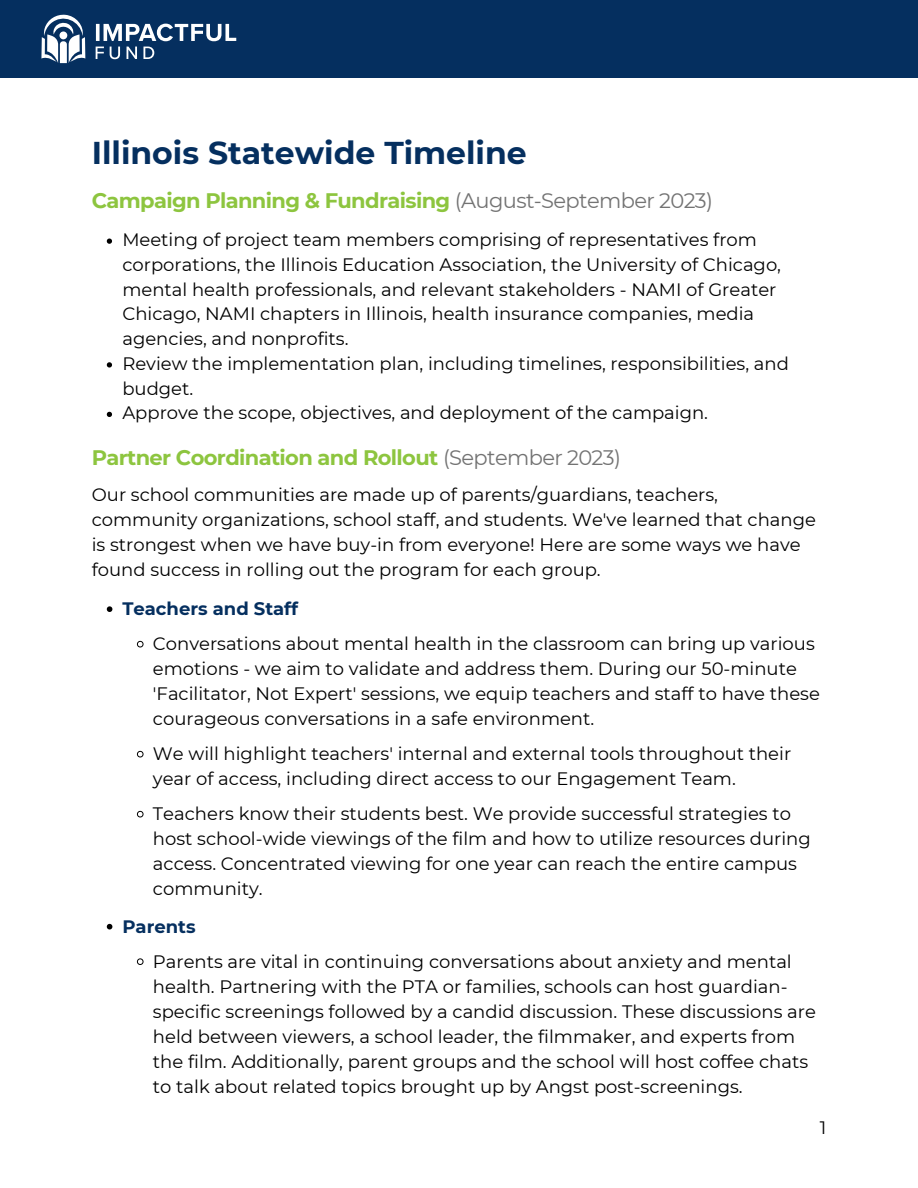
<style>
.page{position:relative;width:918px;height:1188px;background:#fff}
.page>*{position:absolute;margin:0;border:0;box-sizing:border-box;transform-origin:0 0}
.t1{font:700 31.5px "Montserrat";color:#052f5f}
.t2{font:700 21px "Montserrat";letter-spacing:-.03em;color:#8dc53f}
.t3{font:18px/25px "Montserrat";color:#000}
.t4{font:700 18px "Montserrat";color:#052f5f}
.s1{font-weight:400;color:#737373}
</style>
<div class="page">
<svg style="left:107px;top:239px;width:5px;height:5px"></svg>
<svg style="left:107px;top:362px;width:5px;height:6px"></svg>
<svg style="left:107px;top:412px;width:5px;height:5px"></svg>
<svg style="left:107px;top:606px;width:5px;height:6px"></svg>
<svg style="left:137px;top:641px;width:7px;height:7px"></svg>
<svg style="left:137px;top:751px;width:7px;height:7px"></svg>
<svg style="left:137px;top:811px;width:7px;height:7px"></svg>
<svg style="left:107px;top:924px;width:5px;height:5px"></svg>
<svg style="left:137px;top:958px;width:7px;height:7px"></svg>
<div style="left:0;top:0;width:918px;height:77px;background:#052f5f"></div>
<svg style="left:96px;top:24px;width:140px;height:17px"></svg>
<svg style="left:96px;top:47px;width:8px;height:12px"></svg>
<svg style="left:110px;top:47px;width:10px;height:12px"></svg>
<svg style="left:127px;top:47px;width:10px;height:12px"></svg>
<svg style="left:143px;top:47px;width:11px;height:12px"></svg>
<svg style="left:41px;top:15px;width:44px;height:48px"></svg>
<p class="t1" style="left:92px;top:134px;width:436px">Illinois Statewide Timeline</p>
<p class="t2" style="left:92px;top:187px;width:623px">Campaign Planning &amp; Fundraising <span class="s1">(August-September 2023)</span></p>
<p class="t3" style="left:122px;top:227px;width:660px">Meeting of project team members comprising of representatives from corporations, the Illinois Education Association, the University of Chicago, mental health professionals, and relevant stakeholders - NAMI of Greater Chicago, NAMI chapters in Illinois, health insurance companies, media agencies, and nonprofits.</p>
<p class="t3" style="left:122px;top:351px;width:668px">Review the implementation plan, including timelines, responsibilities, and budget.</p>
<p class="t3" style="left:122px;top:400px;width:587px">Approve the scope, objectives, and deployment of the campaign.</p>
<p class="t2" style="left:92px;top:445px;width:531px">Partner Coordination and Rollout <span class="s1">(September 2023)</span></p>
<p class="t3" style="left:92px;top:482px;width:726px">Our school communities are made up of parents/guardians, teachers, community organizations, school staff, and students. We've learned that change is strongest when we have buy-in from everyone! Here are some ways we have found success in rolling out the program for each group.</p>
<p class="t4" style="left:122px;top:598px;width:177px">Teachers and Staff</p>
<p class="t3" style="left:153px;top:631px;width:668px">Conversations about mental health in the classroom can bring up various emotions - we aim to validate and address them. During our 50-minute 'Facilitator, Not Expert' sessions, we equip teachers and staff to have these courageous conversations in a safe environment.</p>
<p class="t3" style="left:153px;top:741px;width:640px">We will highlight teachers' internal and external tools throughout their year of access, including direct access to our Engagement Team.</p>
<p class="t3" style="left:153px;top:801px;width:659px">Teachers know their students best. We provide successful strategies to host school-wide viewings of the film and how to utilize resources during access. Concentrated viewing for one year can reach the entire campus community.</p>
<p class="t4" style="left:122px;top:915px;width:75px">Parents</p>
<p class="t3" style="left:153px;top:949px;width:665px">Parents are vital in continuing conversations about anxiety and mental health. Partnering with the PTA or families, schools can host guardian&shy;specific screenings followed by a candid discussion. These discussions are held between viewers, a school leader, the filmmaker, and experts from the film. Additionally, parent groups and the school will host coffee chats to talk about related topics brought up by Angst post-screenings.</p>
<p class="t3" style="left:820px;top:1115px;width:8px">1</p>
</div>
